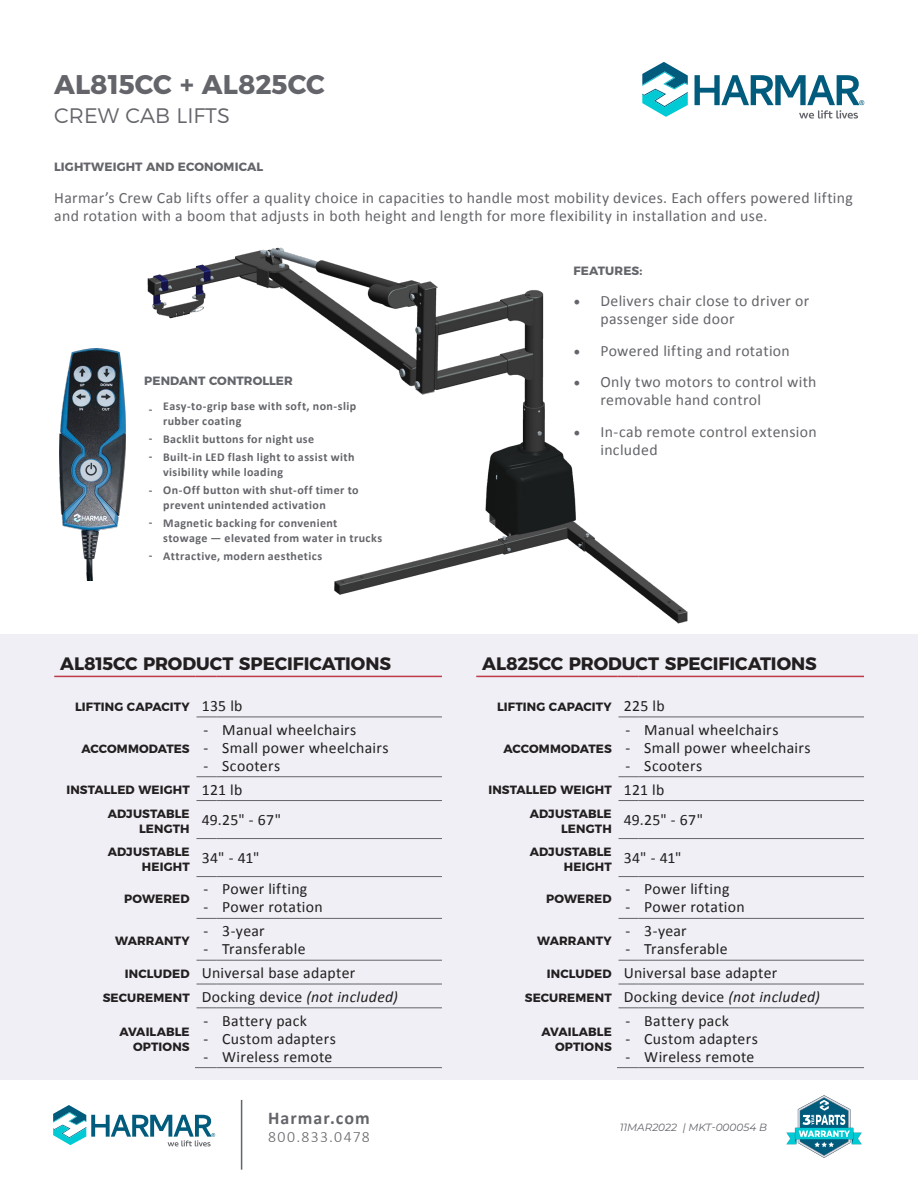
<style>
.page{position:relative;width:918px;height:1188px;background:#fff}
.page>*{position:absolute;margin:0;border:0;box-sizing:border-box;transform-origin:0 0}
.t1{font:700 27px "Montserrat";color:#63656a}
.t2{font:300 21px "Montserrat";color:#63656a}
.t3{font:700 18px "Montserrat";letter-spacing:-.005em;color:#231f20}
.t4{font:700 18px "Calibri";letter-spacing:.06em;color:#63656a}
.t5{font:15.75px/18px "Calibri";letter-spacing:.02em;color:#231f20}
.t6{font:15.75px/18px "Calibri";letter-spacing:.02em;color:#63656a}
.t7{font:300 15.75px "Calibri";letter-spacing:.085em;color:#63656a}
.t8{font:700 12px/18px "Calibri";letter-spacing:.035em;color:#63656a}
.t9{font:700 12px/14.4px "Montserrat";letter-spacing:.01em;color:#231f20;text-align:right}
.t10{font:700 12px "Montserrat";letter-spacing:.01em;color:#63656a}
.t11{font:italic 10.5px "Montserrat";color:#63656a}
.s1{font-family:"Minion Pro";font-size:18px}
.s2{font-style:italic}
</style>
<div class="page">
<svg style="left:786px;top:1095px;width:76px;height:63px"></svg>
<svg style="left:53px;top:1105px;width:162px;height:41px"></svg>
<hr style="left:241px;top:1100px;width:1px;height:70px;background:#63656a">
<div style="left:0;top:635px;width:918px;height:445px;background:#efeff5"></div>
<svg style="left:619px;top:838px;width:19px;height:1px"></svg>
<hr style="left:638px;top:838px;width:226px;height:1px;background:#63656a">
<svg style="left:619px;top:876px;width:19px;height:1px"></svg>
<hr style="left:638px;top:876px;width:226px;height:1px;background:#63656a">
<svg style="left:619px;top:918px;width:19px;height:1px"></svg>
<hr style="left:638px;top:918px;width:226px;height:1px;background:#63656a">
<svg style="left:619px;top:960px;width:19px;height:1px"></svg>
<hr style="left:638px;top:960px;width:226px;height:1px;background:#63656a">
<svg style="left:619px;top:984px;width:19px;height:1px"></svg>
<hr style="left:638px;top:984px;width:226px;height:1px;background:#63656a">
<svg style="left:619px;top:1008px;width:19px;height:1px"></svg>
<hr style="left:638px;top:1008px;width:226px;height:1px;background:#63656a">
<svg style="left:617px;top:1067px;width:21px;height:1px"></svg>
<hr style="left:638px;top:1067px;width:226px;height:1px;background:#63656a">
<svg style="left:619px;top:717px;width:19px;height:1px"></svg>
<hr style="left:638px;top:717px;width:226px;height:1px;background:#63656a">
<svg style="left:619px;top:776px;width:19px;height:1px"></svg>
<hr style="left:638px;top:776px;width:226px;height:1px;background:#63656a">
<svg style="left:619px;top:800px;width:19px;height:1px"></svg>
<hr style="left:638px;top:800px;width:226px;height:1px;background:#63656a">
<hr style="left:476px;top:676px;width:142px;height:1px;background:#c03b4a">
<svg style="left:618px;top:676px;width:20px;height:1px"></svg>
<hr style="left:638px;top:676px;width:226px;height:1px;background:#c03b4a">
<svg style="left:196px;top:838px;width:20px;height:1px"></svg>
<hr style="left:216px;top:838px;width:226px;height:1px;background:#63656a">
<svg style="left:196px;top:876px;width:20px;height:1px"></svg>
<hr style="left:216px;top:876px;width:226px;height:1px;background:#63656a">
<svg style="left:196px;top:918px;width:20px;height:1px"></svg>
<hr style="left:216px;top:918px;width:226px;height:1px;background:#63656a">
<svg style="left:196px;top:960px;width:20px;height:1px"></svg>
<hr style="left:216px;top:960px;width:226px;height:1px;background:#63656a">
<svg style="left:196px;top:984px;width:20px;height:1px"></svg>
<hr style="left:216px;top:984px;width:226px;height:1px;background:#63656a">
<svg style="left:196px;top:1008px;width:20px;height:1px"></svg>
<hr style="left:216px;top:1008px;width:226px;height:1px;background:#63656a">
<svg style="left:195px;top:1067px;width:21px;height:1px"></svg>
<hr style="left:216px;top:1067px;width:226px;height:1px;background:#63656a">
<svg style="left:196px;top:717px;width:20px;height:1px"></svg>
<hr style="left:216px;top:717px;width:226px;height:1px;background:#63656a">
<svg style="left:196px;top:776px;width:20px;height:1px"></svg>
<hr style="left:216px;top:776px;width:226px;height:1px;background:#63656a">
<svg style="left:196px;top:800px;width:20px;height:1px"></svg>
<hr style="left:216px;top:800px;width:226px;height:1px;background:#63656a">
<hr style="left:54px;top:676px;width:142px;height:1px;background:#c03b4a">
<svg style="left:196px;top:676px;width:20px;height:1px"></svg>
<hr style="left:216px;top:676px;width:226px;height:1px;background:#c03b4a">
<svg style="left:642px;top:62px;width:46px;height:55px"></svg>
<svg style="left:695px;top:75px;width:169px;height:44px"></svg>
<img style="left:147px;top:247px;width:540px;height:377px">
<img style="left:59px;top:349px;width:67px;height:231px">
<p class="t1" style="left:54px;top:62px;width:272px">AL815CC + AL825CC</p>
<p class="t2" style="left:54px;top:99px;width:177px">CREW CAB LIFTS</p>
<p class="t10" style="left:54px;top:157px;width:211px">LIGHTWEIGHT AND ECONOMICAL</p>
<p class="t6" style="left:54px;top:188px;width:800px">Harmar’s Crew Cab lifts offer a quality choice in capacities to handle most mobility devices. Each offers powered lifting and rotation with a boom that adjusts in both height and length for more flexibility in installation and use.</p>
<p class="t10" style="left:144px;top:371px;width:150px">PENDANT CONTROLLER</p>
<p class="t8" style="left:149px;top:399px;width:5px">-</p>
<p class="t8" style="left:149px;top:428px;width:5px">-</p>
<p class="t8" style="left:149px;top:446px;width:5px">-</p>
<p class="t8" style="left:149px;top:481px;width:5px">-</p>
<p class="t8" style="left:149px;top:513px;width:5px">-</p>
<p class="t8" style="left:149px;top:546px;width:5px">-</p>
<p class="t8" style="left:163px;top:398px;width:195px;line-height:15px">Easy-to-grip base with soft, non-slip rubber coating</p>
<p class="t8" style="left:163px;top:430px;width:193px">Backlit buttons for night use<br>Built-in LED flash light to assist with</p>
<p class="t8" style="left:163px;top:463px;width:197px">visibility while loading<br>On-Off button with shut-off timer to</p>
<p class="t8" style="left:163px;top:496px;width:176px">prevent unintended activation<br>Magnetic backing for convenient</p>
<p class="t8" style="left:163px;top:529px;width:221px">stowage — elevated from water in trucks<br>Attractive, modern aesthetics</p>
<p class="t10" style="left:573px;top:261px;width:71px">FEATURES:</p>
<p class="t6" style="left:600px;top:292px;width:210px;text-indent:-27px"><span class="s1">•</span> Delivers chair close to driver or passenger side door</p>
<p class="t6" style="left:573px;top:341px;width:218px"><span class="s1">•</span> Powered lifting and rotation</p>
<p class="t6" style="left:600px;top:373px;width:218px;text-indent:-27px"><span class="s1">•</span> Only two motors to control with removable hand control</p>
<p class="t6" style="left:600px;top:422px;width:218px;text-indent:-27px"><span class="s1">•</span> In-cab remote control extension included</p>
<p class="t3" style="left:60px;top:649px;width:332px">AL815CC PRODUCT SPECIFICATIONS</p>
<p class="t9" style="left:75px;top:699px;width:116px">LIFTING CAPACITY</p>
<p class="t5" style="left:202px;top:696px;width:42px">135 lb</p>
<p class="t9" style="left:82px;top:740px;width:110px">ACCOMMODATES</p>
<p class="t5" style="left:222px;top:720px;width:168px">Manual wheelchairs<br>Small power wheelchairs<br>Scooters</p>
<p class="t5" style="left:204px;top:720px;width:6px">-</p>
<p class="t5" style="left:204px;top:738px;width:6px">-</p>
<p class="t5" style="left:204px;top:756px;width:6px">-</p>
<p class="t3" style="left:482px;top:649px;width:336px">AL825CC PRODUCT SPECIFICATIONS</p>
<p class="t9" style="left:497px;top:699px;width:116px">LIFTING CAPACITY</p>
<p class="t5" style="left:624px;top:696px;width:42px">225 lb</p>
<p class="t9" style="left:504px;top:740px;width:110px">ACCOMMODATES</p>
<p class="t5" style="left:644px;top:720px;width:168px">Manual wheelchairs<br>Small power wheelchairs<br>Scooters</p>
<p class="t5" style="left:626px;top:720px;width:6px">-</p>
<p class="t5" style="left:626px;top:738px;width:6px">-</p>
<p class="t5" style="left:626px;top:756px;width:6px">-</p>
<p class="t9" style="left:66px;top:782px;width:125px">INSTALLED WEIGHT</p>
<p class="t5" style="left:202px;top:780px;width:42px">121 lb</p>
<p class="t9" style="left:108px;top:806px;width:84px">ADJUSTABLE<br>LENGTH</p>
<p class="t5" style="left:202px;top:811px;width:81px">49.25" - 67"</p>
<p class="t9" style="left:108px;top:844px;width:84px">ADJUSTABLE<br>HEIGHT</p>
<p class="t5" style="left:202px;top:849px;width:59px">34" - 41"</p>
<p class="t9" style="left:124px;top:891px;width:67px">POWERED</p>
<p class="t5" style="left:222px;top:880px;width:102px">Power lifting<br>Power rotation</p>
<p class="t5" style="left:204px;top:880px;width:6px">-</p>
<p class="t5" style="left:204px;top:898px;width:6px">-</p>
<p class="t9" style="left:488px;top:782px;width:125px">INSTALLED WEIGHT</p>
<p class="t5" style="left:624px;top:780px;width:42px">121 lb</p>
<p class="t9" style="left:530px;top:806px;width:84px">ADJUSTABLE<br>LENGTH</p>
<p class="t5" style="left:624px;top:811px;width:81px">49.25" - 67"</p>
<p class="t9" style="left:530px;top:844px;width:84px">ADJUSTABLE<br>HEIGHT</p>
<p class="t5" style="left:624px;top:849px;width:59px">34" - 41"</p>
<p class="t9" style="left:546px;top:891px;width:67px">POWERED</p>
<p class="t5" style="left:644px;top:880px;width:102px">Power lifting<br>Power rotation</p>
<p class="t5" style="left:626px;top:880px;width:6px">-</p>
<p class="t5" style="left:626px;top:898px;width:6px">-</p>
<p class="t9" style="left:115px;top:933px;width:76px">WARRANTY</p>
<p class="t5" style="left:204px;top:922px;width:6px">-</p>
<p class="t5" style="left:204px;top:940px;width:6px">-</p>
<p class="t5" style="left:222px;top:922px;width:44px">3-year</p>
<p class="t5" style="left:222px;top:940px;width:85px">Transferable</p>
<p class="t9" style="left:537px;top:933px;width:76px">WARRANTY</p>
<p class="t5" style="left:626px;top:922px;width:6px">-</p>
<p class="t5" style="left:626px;top:940px;width:6px">-</p>
<p class="t5" style="left:644px;top:922px;width:44px">3-year</p>
<p class="t5" style="left:644px;top:940px;width:85px">Transferable</p>
<p class="t9" style="left:125px;top:966px;width:66px">INCLUDED</p>
<p class="t5" style="left:202px;top:963px;width:155px">Universal base adapter</p>
<p class="t9" style="left:103px;top:989px;width:89px">SECUREMENT</p>
<p class="t5" style="left:202px;top:987px;width:198px">Docking device <span class="s2">(not included)</span></p>
<p class="t9" style="left:119px;top:1024px;width:72px">AVAILABLE<br>OPTIONS</p>
<p class="t5" style="left:222px;top:1011px;width:115px">Battery pack<br>Custom adapters<br>Wireless remote</p>
<p class="t5" style="left:204px;top:1011px;width:6px">-</p>
<p class="t5" style="left:204px;top:1029px;width:6px">-</p>
<p class="t5" style="left:204px;top:1047px;width:6px">-</p>
<p class="t9" style="left:547px;top:966px;width:66px">INCLUDED</p>
<p class="t5" style="left:624px;top:963px;width:155px">Universal base adapter</p>
<p class="t9" style="left:525px;top:989px;width:89px">SECUREMENT</p>
<p class="t5" style="left:624px;top:987px;width:198px">Docking device <span class="s2">(not included)</span></p>
<p class="t9" style="left:541px;top:1024px;width:72px">AVAILABLE<br>OPTIONS</p>
<p class="t5" style="left:644px;top:1011px;width:115px">Battery pack<br>Custom adapters<br>Wireless remote</p>
<p class="t5" style="left:626px;top:1011px;width:6px">-</p>
<p class="t5" style="left:626px;top:1029px;width:6px">-</p>
<p class="t5" style="left:626px;top:1047px;width:6px">-</p>
<p class="t4" style="left:268px;top:1105px;width:103px">Harmar.com</p>
<p class="t7" style="left:268px;top:1127px;width:103px">800.833.0478</p>
<p class="t11" style="left:620px;top:1120px;width:149px">11MAR2022 | MKT-000054 B</p>
</div>
